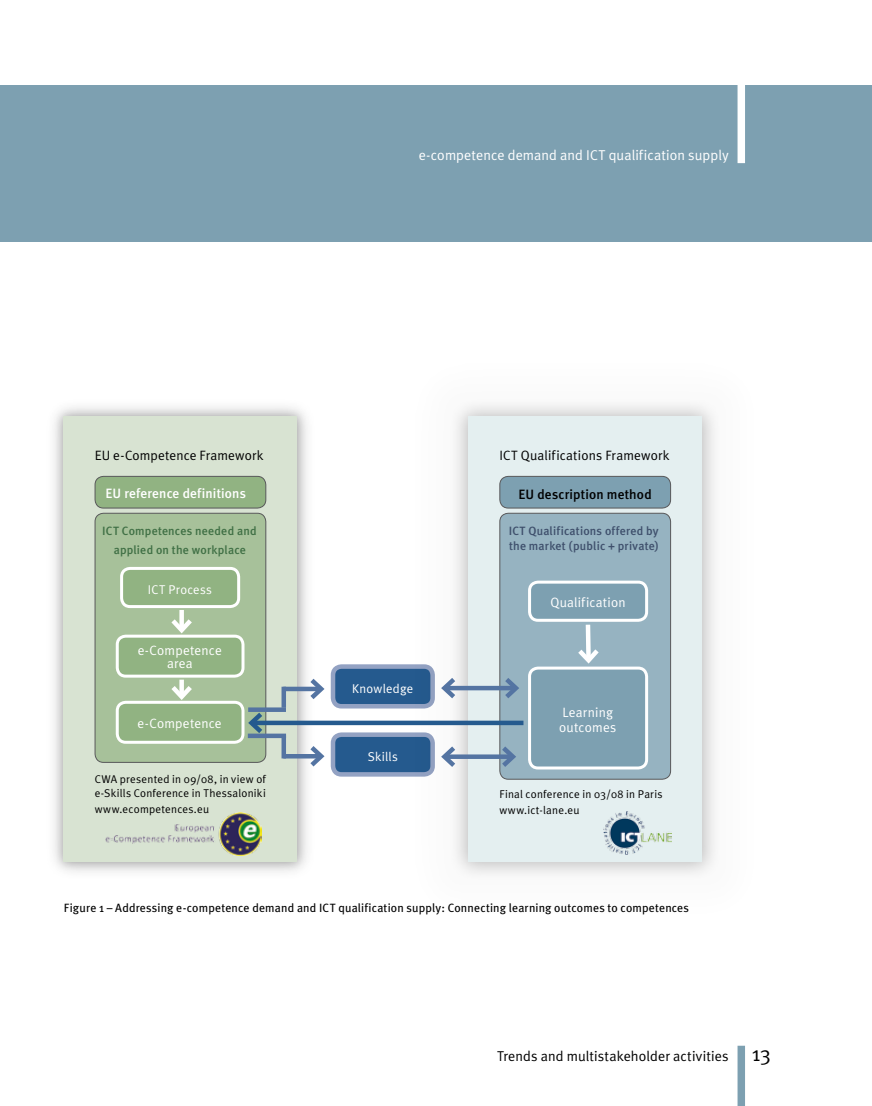
<style>
.page{position:relative;width:872px;height:1106px;background:#fff}
.page>*{position:absolute;margin:0;border:0;box-sizing:border-box;transform-origin:0 0}
.t1{font:14.25px "Meta Plus Normal";letter-spacing:.005em;color:#fff}
.t2{font:14.25px "Meta Plus Normal";letter-spacing:.01em;color:#000}
.t3{font:13.5px/13.5px "Meta Plus Normal";letter-spacing:.01em;color:#fff;text-align:center}
.t4{font:13.5px "Meta Plus Normal";letter-spacing:.01em;color:#000}
.t5{font:500 13.5px "Meta Plus";letter-spacing:.01em;color:#fff}
.t6{font:500 13.5px "Meta Plus";letter-spacing:.015em;color:#000}
.t7{font:12.75px "Meta Plus Normal";letter-spacing:.02em;color:#fff}
.t8{font:12px "Meta Plus";letter-spacing:.01em;color:#000}
.t9{font:500 12px/15px "Meta Plus";letter-spacing:.015em;color:#3f506c}
.t10{font:500 12px/18.8px "Meta Plus";letter-spacing:.015em;color:#407045;text-align:center}
.t11{font:11.25px/15.6px "Meta Plus Normal";letter-spacing:.02em;color:#000}
.s1{font-size:21px}
</style>
<div class="page">
<div style="left:0;top:85px;width:872px;height:156px;background:#7da0b1"></div>
<div style="left:737px;top:1045px;width:8px;height:61px;background:#7da0b1"></div>
<div style="left:737px;top:77px;width:8px;height:86px;background:#fff"></div>
<div style="left:333px;top:666px;width:99px;height:40px;background:#255a8e;border-radius:9px"></div>
<div style="left:331px;top:664px;width:104px;height:44px;border:4px solid #93a2c3;border-radius:9px"></div>
<div style="left:333px;top:734px;width:99px;height:40px;background:#255a8e;border-radius:9px"></div>
<div style="left:331px;top:732px;width:104px;height:44px;border:4px solid #93a2c3;border-radius:9px"></div>
<div style="left:406px;top:354px;width:353px;height:565px;background:#fdfdfd"></div>
<div style="left:447px;top:395px;width:273px;height:485px;background:#000;opacity:.25"></div>
<div style="left:468px;top:417px;width:234px;height:445px;background:#e4eff0"></div>
<div style="left:500px;top:513px;width:170px;height:266px;background:#96b3c1;border-radius:9px"></div>
<div style="left:499px;top:513px;width:172px;height:266px;border:1px solid #58585a;border-radius:9px"></div>
<hr style="left:444px;top:686px;width:72px;height:4px;background:#5474a2">
<svg style="left:500px;top:673px;width:19px;height:30px"></svg>
<svg style="left:441px;top:673px;width:19px;height:30px"></svg>
<div style="left:444px;top:754px;width:69px;height:5px;background:#5474a2"></div>
<svg style="left:497px;top:741px;width:19px;height:30px"></svg>
<svg style="left:441px;top:741px;width:19px;height:30px"></svg>
<div style="left:42px;top:395px;width:273px;height:485px;background:#000;opacity:.2"></div>
<div style="left:64px;top:417px;width:233px;height:445px;background:#d8e3d2"></div>
<div style="left:283px;top:686px;width:38px;height:5px;background:#5474a2"></div>
<svg style="left:305px;top:674px;width:20px;height:30px"></svg>
<div style="left:281px;top:686px;width:5px;height:21px;background:#5474a2"></div>
<hr style="left:283px;top:754px;width:38px;height:4px;background:#5474a2">
<svg style="left:305px;top:741px;width:20px;height:30px"></svg>
<div style="left:281px;top:735px;width:5px;height:23px;background:#5474a2"></div>
<div style="left:95px;top:513px;width:171px;height:249px;background:#a7c19a;border-radius:9px"></div>
<div style="left:95px;top:513px;width:171px;height:249px;border:1px solid #58585a;border-radius:9px"></div>
<div style="left:95px;top:476px;width:171px;height:32px;background:#91b382;border-radius:9px"></div>
<div style="left:95px;top:476px;width:171px;height:32px;border:1px solid #58585a;border-radius:9px"></div>
<div style="left:179px;top:610px;width:5px;height:20px;background:#fff"></div>
<svg style="left:171px;top:614px;width:21px;height:20px"></svg>
<div style="left:179px;top:679px;width:5px;height:17px;background:#fff"></div>
<svg style="left:171px;top:681px;width:21px;height:19px"></svg>
<div style="left:122px;top:568px;width:117px;height:38px;background:#91b382;border-radius:9px"></div>
<div style="left:120px;top:567px;width:120px;height:41px;border:3px solid #fff;border-radius:9px"></div>
<div style="left:117px;top:636px;width:126px;height:40px;background:#91b382;border-radius:9px"></div>
<div style="left:116px;top:634px;width:128px;height:43px;border:3px solid #fff;border-radius:9px"></div>
<div style="left:117px;top:702px;width:126px;height:40px;background:#91b382;border-radius:9px"></div>
<div style="left:116px;top:700px;width:128px;height:43px;border:3px solid #fff;border-radius:9px"></div>
<div style="left:251px;top:720px;width:272px;height:5px;background:#255a8e"></div>
<svg style="left:247px;top:712px;width:20px;height:26px"></svg>
<div style="left:500px;top:476px;width:170px;height:32px;background:#7da0b1;border-radius:9px"></div>
<div style="left:499px;top:476px;width:172px;height:32px;border:1px solid #58585a;border-radius:9px"></div>
<svg style="left:578px;top:624px;width:21px;height:40px"></svg>
<div style="left:529px;top:582px;width:117px;height:38px;background:#7da0b1;border-radius:9px"></div>
<div style="left:528px;top:580px;width:120px;height:42px;border:3px solid #fff;border-radius:9px"></div>
<div style="left:529px;top:668px;width:117px;height:100px;background:#7da0b1;border-radius:9px"></div>
<div style="left:528px;top:666px;width:120px;height:103px;border:3px solid #fff;border-radius:9px"></div>
<div style="left:248px;top:707px;width:38px;height:5px;background:#5474a2"></div>
<div style="left:248px;top:733px;width:38px;height:5px;background:#5474a2"></div>
<img style="left:105px;top:813px;width:156px;height:42px">
<img style="left:604px;top:811px;width:67px;height:43px">
<p class="t1" style="left:419px;top:147px;width:311px">e-competence demand and ICT qualification supply</p>
<p class="t4" style="left:95px;top:448px;width:170px">EU e-Competence Framework</p>
<p class="t5" style="left:105px;top:485px;width:142px">EU reference definitions</p>
<p class="t10" style="left:102px;top:521px;width:156px">ICT Competences needed and applied on the workplace</p>
<p class="t7" style="left:148px;top:582px;width:65px">ICT Process</p>
<p class="t3" style="left:138px;top:643px;width:86px">e-Competence area</p>
<p class="t3" style="left:138px;top:716px;width:86px">e-Competence</p>
<p class="t11" style="left:95px;top:772px;width:173px;line-height:13.5px">CWA presented in 09/08, in view of e-Skills Conference in Thessaloniki</p>
<p class="t11" style="left:95px;top:800px;width:116px">www.ecompetences.eu</p>
<p class="t7" style="left:352px;top:681px;width:63px">Knowledge</p>
<p class="t7" style="left:368px;top:749px;width:32px">Skills</p>
<p class="t4" style="left:499px;top:448px;width:172px">ICT Qualifications Framework</p>
<p class="t6" style="left:518px;top:486px;width:135px">EU description method</p>
<p class="t9" style="left:509px;top:523px;width:151px">ICT Qualifications offered by the market (public + private)</p>
<p class="t3" style="left:550px;top:595px;width:77px">Qualification</p>
<p class="t3" style="left:559px;top:704px;width:58px;line-height:15px;text-align:left">Learning outcomes</p>
<p class="t11" style="left:499px;top:786px;width:165px">Final conference in 03/08 in Paris www.ict-lane.eu</p>
<p class="t8" style="left:64px;top:901px;width:627px">Figure 1 – Addressing e-competence demand and ICT qualification supply: Connecting learning outcomes to competences</p>
<p class="t2" style="left:497px;top:1047px;width:275px">Trends and multistakeholder activities <span class="s1">13</span></p>
</div>
